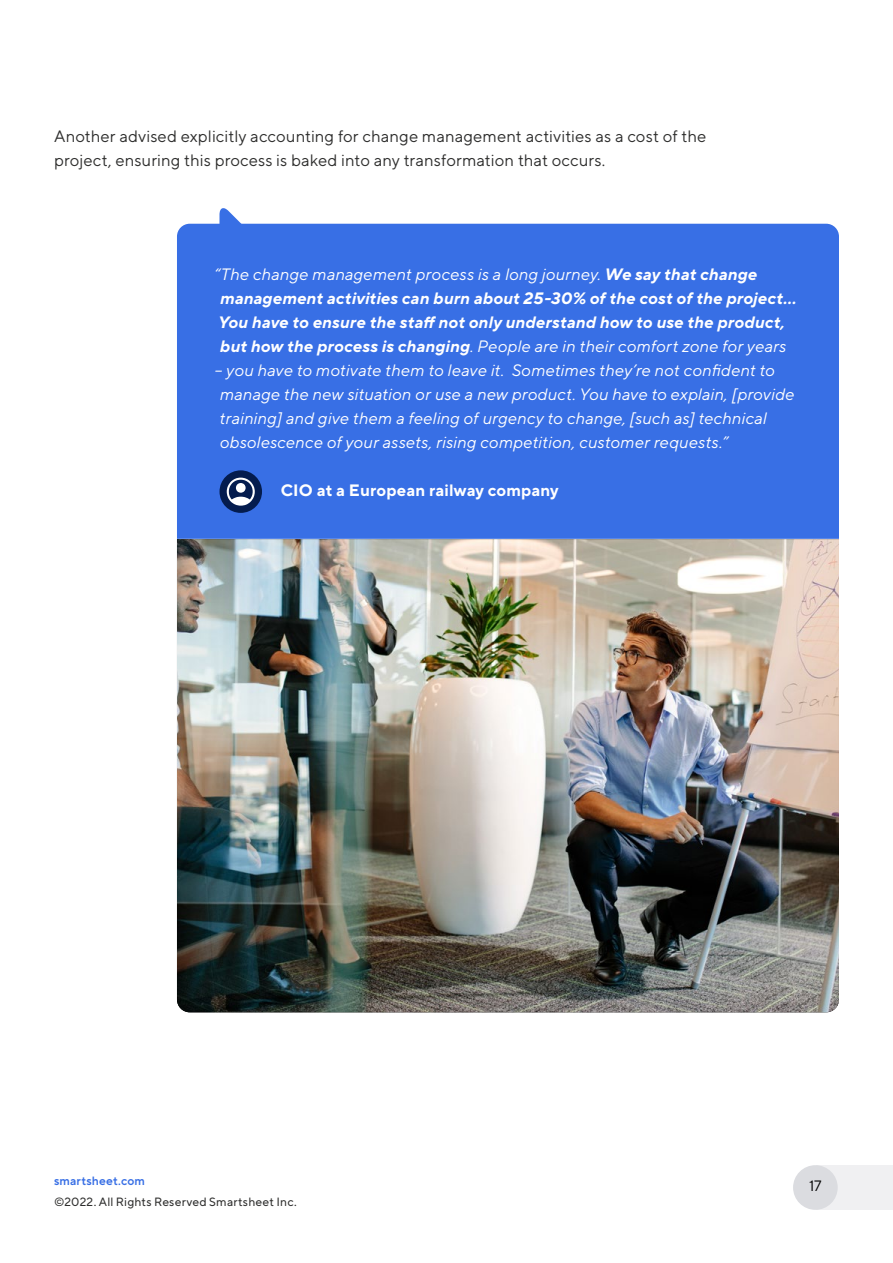
<style>
.page{position:relative;width:893px;height:1263px;background:#fff}
.page>*{position:absolute;margin:0;border:0;box-sizing:border-box;transform-origin:0 0}
.t1{font:italic 16.5px/24px "TT Norms Pro";letter-spacing:.005em;color:#fff}
.t2{font:italic 700 16.5px/24px "TT Norms Pro";letter-spacing:.01em;color:#fff}
.t3{font:16.5px/24px "TT Norms Pro";letter-spacing:.01em;color:#2e2e2d}
.t4{font:700 16.5px "TT Norms Pro";letter-spacing:.01em;color:#fff}
.t5{font:15px "TT Norms Pro";color:#000}
.t6{font:12px "TT Norms Pro";letter-spacing:.015em;color:#2e2e2d}
.t7{font:600 12px "TT Norms Pro";letter-spacing:.015em;color:#386fe5}
.s1{font-weight:400}
</style>
<div class="page">
<div style="left:816px;top:1165px;width:77px;height:45px;background:#f0f0f2"></div>
<div style="left:793px;top:1165px;width:45px;height:45px;background:#dbdce0;border-radius:50%"></div>
<div style="left:177px;top:224px;width:662px;height:315px;background:#386fe5"></div>
<img style="left:177px;top:539px;width:662px;height:473px">
<svg style="left:219px;top:208px;width:52px;height:51px"></svg>
<div style="left:219px;top:470px;width:43px;height:43px;background:#041c4e;border-radius:50%"></div>
<svg style="left:227px;top:478px;width:28px;height:28px"></svg>
<p class="t3" style="left:54px;top:123px;width:654px">Another advised explicitly accounting for change management activities as a cost of the project, ensuring this process is baked into any transformation that occurs.</p>
<p class="t2" style="left:213px;top:261px;width:584px"><span class="s1">“The change management process is a long journey.</span> We say that change management activities can burn about 25-30% of the cost of the project...<br>You have to ensure the staff not only understand how to use the product, but how the process is changing<span class="s1">. People are in their comfort zone for years</span></p>
<p class="t1" style="left:214px;top:357px;width:581px">– you have to motivate them to leave it. Sometimes they’re not confident to manage the new situation or use a new product. You have to explain, [provide training] and give them a feeling of urgency to change, [such as] technical obsolescence of your assets, rising competition, customer requests.”</p>
<p class="t4" style="left:281px;top:478px;width:279px">CIO at a European railway company</p>
<p class="t7" style="left:54px;top:1172px;width:93px">smartsheet.com</p>
<p class="t6" style="left:54px;top:1193px;width:244px">©2022. All Rights Reserved Smartsheet Inc.</p>
<p class="t5" style="left:809px;top:1175px;width:14px">17</p>
</div>
